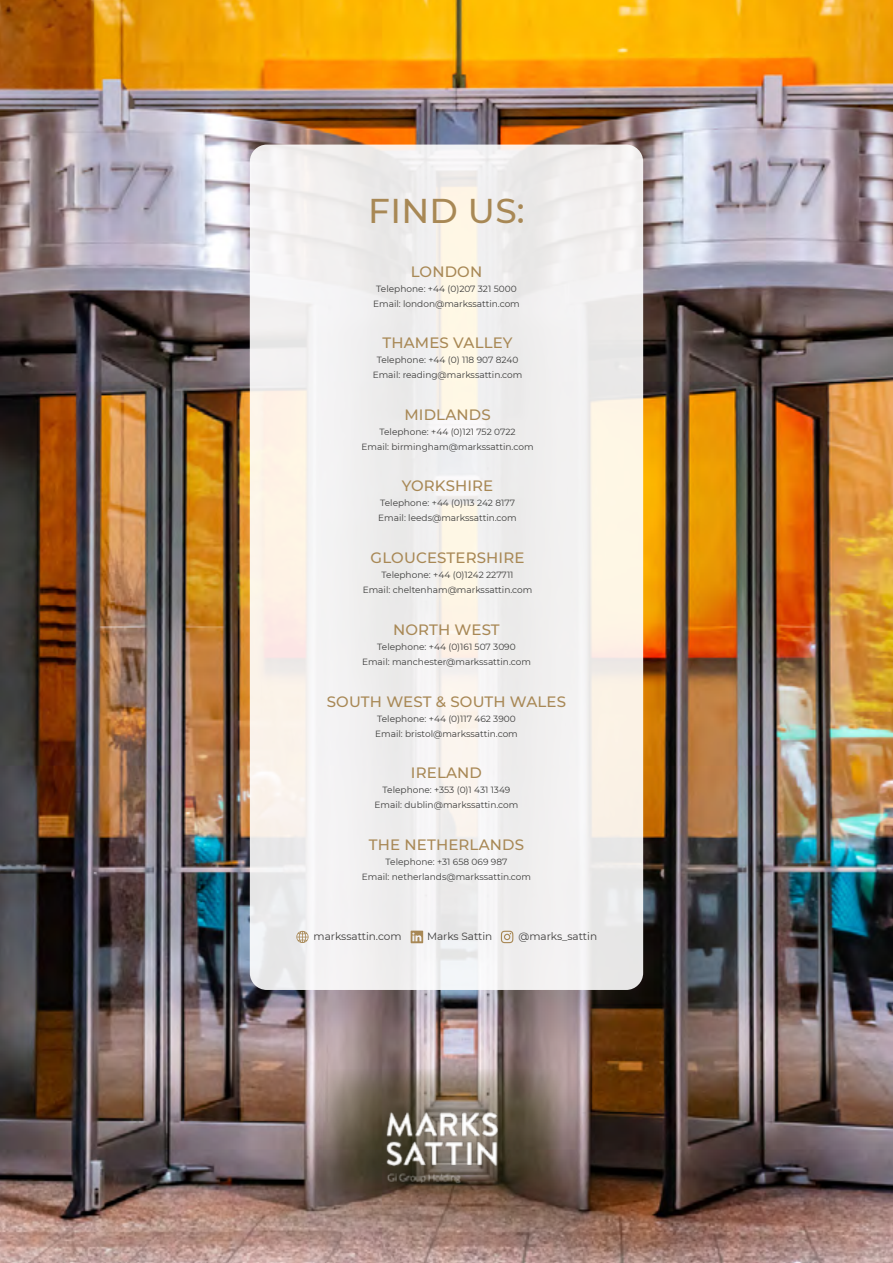
<style>
.page{position:relative;width:893px;height:1263px;background:#fff}
.page>*{position:absolute;margin:0;border:0;box-sizing:border-box;transform-origin:0 0}
._4__Graph_titles{font:500 34.35px "Montserrat";letter-spacing:.01em;color:#a88855}
.body_text{font:500 15px "Montserrat";letter-spacing:.01em;color:#a88855}
.body_text-2{font:10.5px "Montserrat";color:#3d3c3b}
.body_text-3{font:9px/15px "Montserrat";color:#3c3c3b;text-align:center}
</style>
<div class="page">
<img style="left:0;top:0;width:893px;height:1263px">
<svg style="left:323px;top:1069px;width:238px;height:127px;background:#706154"></svg>
<img style="left:385px;top:1108px;width:123px;height:77px">
<div style="left:250px;top:145px;width:393px;height:845px;background:#f2f0ee;border-radius:17px"></div>
<svg style="left:501px;top:931px;width:12px;height:12px"></svg>
<svg style="left:411px;top:931px;width:12px;height:12px"></svg>
<svg style="left:296px;top:931px;width:13px;height:12px"></svg>
<p class="_4__Graph_titles" style="left:368px;top:187px;width:158px">FIND US:</p>
<p class="body_text" style="left:411px;top:261px;width:73px">LONDON</p>
<p class="body_text-3" style="left:373px;top:281px;width:148px">Telephone: +44 (0)207 321 5000<br>Email: london@markssattin.com</p>
<p class="body_text" style="left:382px;top:333px;width:132px">THAMES VALLEY</p>
<p class="body_text-3" style="left:373px;top:352px;width:151px">Telephone: +44 (0) 118 907 8240<br>Email: reading@markssattin.com</p>
<p class="body_text" style="left:404px;top:404px;width:88px">MIDLANDS</p>
<p class="body_text-3" style="left:362px;top:424px;width:173px">Telephone: +44 (0)121 752 0722<br>Email: birmingham@markssattin.com</p>
<p class="body_text" style="left:402px;top:476px;width:93px">YORKSHIRE</p>
<p class="body_text-3" style="left:380px;top:495px;width:136px">Telephone: +44 (0)113 242 8177</p>
<p class="body_text-3" style="left:378px;top:510px;width:140px">Email: leeds@markssattin.com</p>
<p class="body_text" style="left:371px;top:547px;width:155px">GLOUCESTERSHIRE</p>
<p class="body_text-3" style="left:382px;top:567px;width:133px">Telephone: +44 (0)1242 227711</p>
<p class="body_text-3" style="left:363px;top:582px;width:171px">Email: cheltenham@markssattin.com</p>
<p class="body_text" style="left:393px;top:619px;width:108px">NORTH WEST</p>
<p class="body_text-3" style="left:362px;top:639px;width:170px">Telephone: +44 (0)161 507 3090<br>Email: manchester@markssattin.com</p>
<p class="body_text" style="left:327px;top:691px;width:241px">SOUTH WEST &amp; SOUTH WALES</p>
<p class="body_text-3" style="left:377px;top:711px;width:140px">Telephone: +44 (0)117 462 3900</p>
<p class="body_text-3" style="left:375px;top:726px;width:144px">Email: bristol@markssattin.com</p>
<p class="body_text" style="left:411px;top:762px;width:73px">IRELAND</p>
<p class="body_text-3" style="left:375px;top:782px;width:145px">Telephone: +353 (0)1 431 1349<br>Email: dublin@markssattin.com</p>
<p class="body_text" style="left:369px;top:834px;width:157px">THE NETHERLANDS</p>
<p class="body_text-3" style="left:386px;top:854px;width:123px">Telephone: +31 658 069 987</p>
<p class="body_text-3" style="left:362px;top:869px;width:171px">Email: netherlands@markssattin.com</p>
<p class="body_text-2" style="left:314px;top:929px;width:89px">markssattin.com</p>
<p class="body_text-2" style="left:427px;top:929px;width:67px">Marks Sattin</p>
<p class="body_text-2" style="left:519px;top:929px;width:80px">@marks_sattin</p>
</div>
